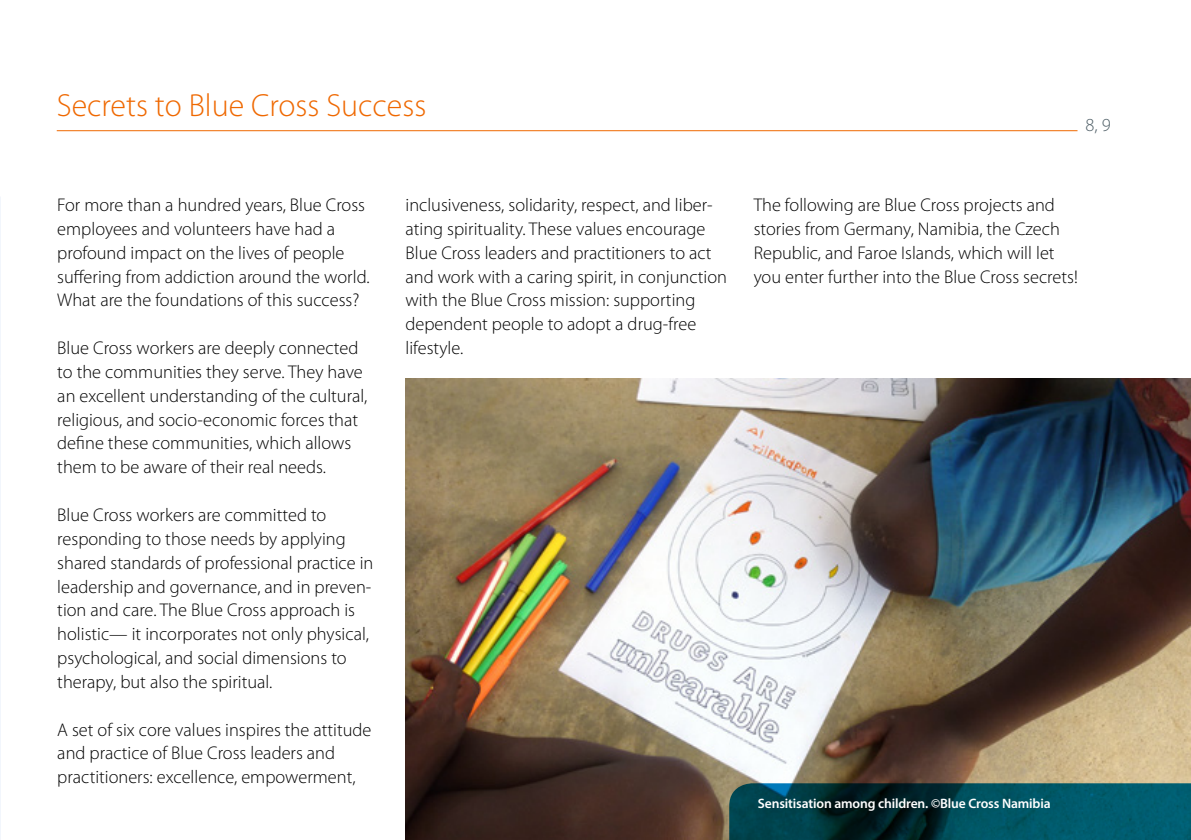
<style>
.page{position:relative;width:1191px;height:840px;background:#fff}
.page>*{position:absolute;margin:0;border:0;box-sizing:border-box;transform-origin:0 0}
.t1{font:300 32px "Myriad Pro";color:#ef6800}
.t2{font:300 18.4px/23.8px "Myriad Pro";color:#000}
.t3{font:300 18.4px "Myriad Pro";color:#4d5d65}
.t4{font:600 13.6px "Myriad Pro";letter-spacing:-.01em;color:#fff}
</style>
<div class="page">
<hr style="left:57px;top:130px;width:1020px;height:1px;background:#ef6800">
<img style="left:405px;top:378px;width:786px;height:461px">
<svg style="left:729px;top:782px;width:462px;height:57px;background:#054651"></svg>
<h1 class="t1" style="left:57px;top:86px;width:371px">Secrets to Blue Cross Success</h1>
<p class="t3" style="left:1085px;top:113px;width:27px">8, 9</p>
<p class="t2" style="left:57px;top:193px;width:314px">For more than a hundred years, Blue Cross employees and volunteers have had a profound impact on the lives of people suffering from addiction around the world.<br>What are the foundations of this success?</p>
<p class="t2" style="left:57px;top:336px;width:311px">Blue Cross workers are deeply connected to the communities they serve. They have an excellent understanding of the cultural, religious, and socio-economic forces that define these communities, which allows them to be aware of their real needs.</p>
<p class="t2" style="left:57px;top:502px;width:318px">Blue Cross workers are committed to responding to those needs by applying shared standards of professional practice in leadership and governance, and in preven&shy;tion and care. The Blue Cross approach is holistic— it incorporates not only physical, psychological, and social dimensions to therapy, but also the spiritual.</p>
<p class="t2" style="left:57px;top:717px;width:315px">A set of six core values inspires the attitude and practice of Blue Cross leaders and practitioners: excellence, empowerment,</p>
<p class="t2" style="left:405px;top:193px;width:323px">inclusiveness, solidarity, respect, and liber&shy;ating spirituality. These values encourage Blue Cross leaders and practitioners to act and work with a caring spirit, in conjunction with the Blue Cross mission: supporting dependent people to adopt a drug-free lifestyle.</p>
<p class="t2" style="left:753px;top:193px;width:326px">The following are Blue Cross projects and stories from Germany, Namibia, the Czech Republic, and Faroe Islands, which will let you enter further into the Blue Cross secrets!</p>
<p class="t4" style="left:758px;top:794px;width:294px">Sensitisation among children. ©Blue Cross Namibia</p>
</div>
